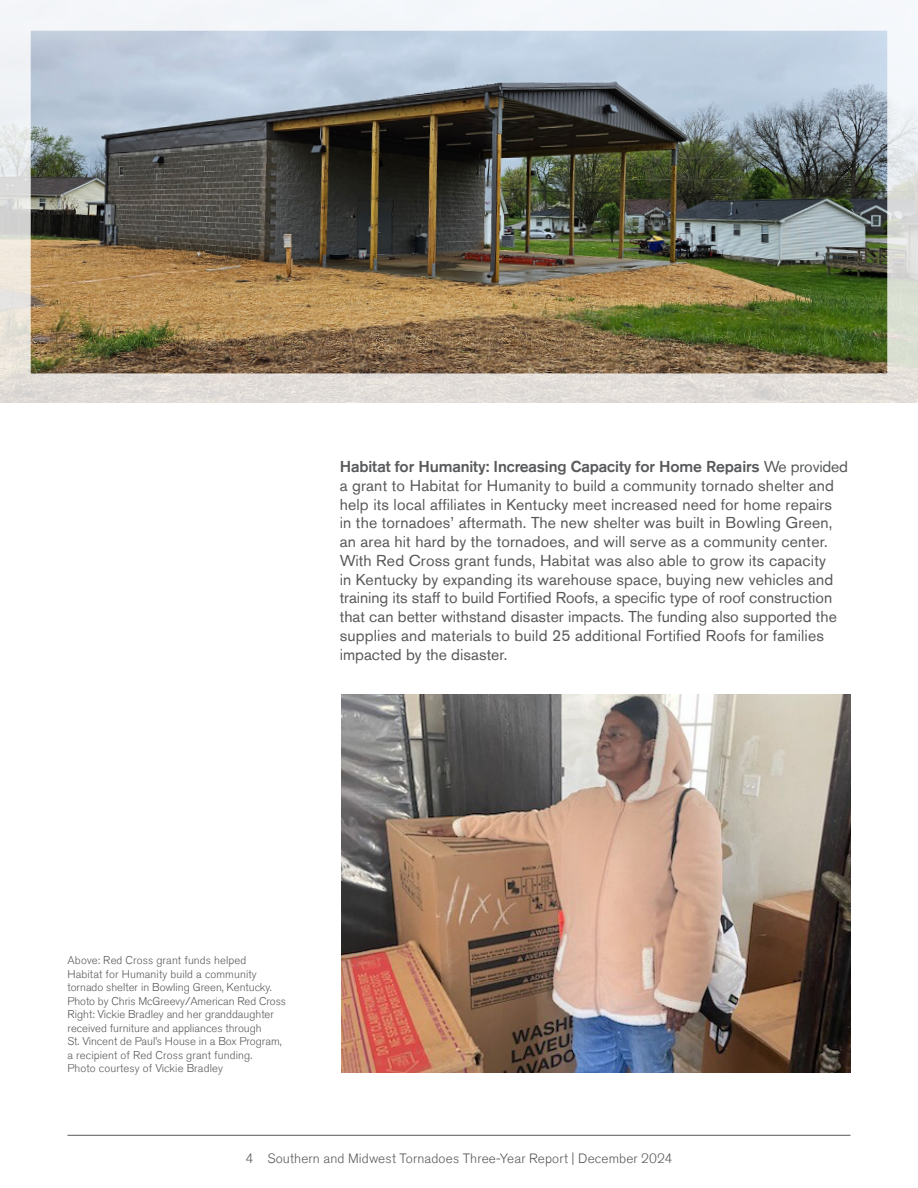
<style>
.page{position:relative;width:918px;height:1188px;background:#fff}
.page>*{position:absolute;margin:0;border:0;box-sizing:border-box;transform-origin:0 0}
.P1_Body_Text{font:15.75px/18.8px "Akzidenz Grotesk Std";letter-spacing:.01em;color:#58595b}
.t1{font:300 13.5px "Akzidenz Grotesk Std";letter-spacing:.01em;color:#58595b}
.t2{font:300 11.25px/13.5px "Akzidenz Grotesk Std";color:#58595b}
.s1{font-weight:500}
</style>
<div class="page">
<hr style="left:68px;top:1135px;width:782px;height:1px;background:#58595b">
<img style="left:0;top:0;width:918px;height:403px">
<img style="left:341px;top:694px;width:509px;height:378px">
<p class="P1_Body_Text" style="left:340px;top:457px;width:510px"><span class="s1">Habitat for Humanity: Increasing Capacity for Home Repairs</span> We provided a grant to Habitat for Humanity to build a community tornado shelter and help its local affiliates in Kentucky meet increased need for home repairs<br>in the tornadoes’ aftermath. The new shelter was built in Bowling Green, an area hit hard by the tornadoes, and will serve as a community center.<br>With Red Cross grant funds, Habitat was also able to grow its capacity<br>in Kentucky by expanding its warehouse space, buying new vehicles and training its staff to build Fortified Roofs, a specific type of roof construction that can better withstand disaster impacts. The funding also supported the supplies and materials to build 25 additional Fortified Roofs for families impacted by the disaster.</p>
<p class="t2" style="left:67px;top:954px;width:220px">Above: Red Cross grant funds helped<br>Habitat for Humanity build a community tornado shelter in Bowling Green, Kentucky.<br>Photo by Chris McGreevy/American Red Cross Right: Vickie Bradley and her granddaughter received furniture and appliances through<br>St. Vincent de Paul’s House in a Box Program, a recipient of Red Cross grant funding.<br>Photo courtesy of Vickie Bradley</p>
<p class="t1" style="left:246px;top:1151px;width:428px">4 Southern and Midwest Tornadoes Three-Year Report | December 2024</p>
</div>
